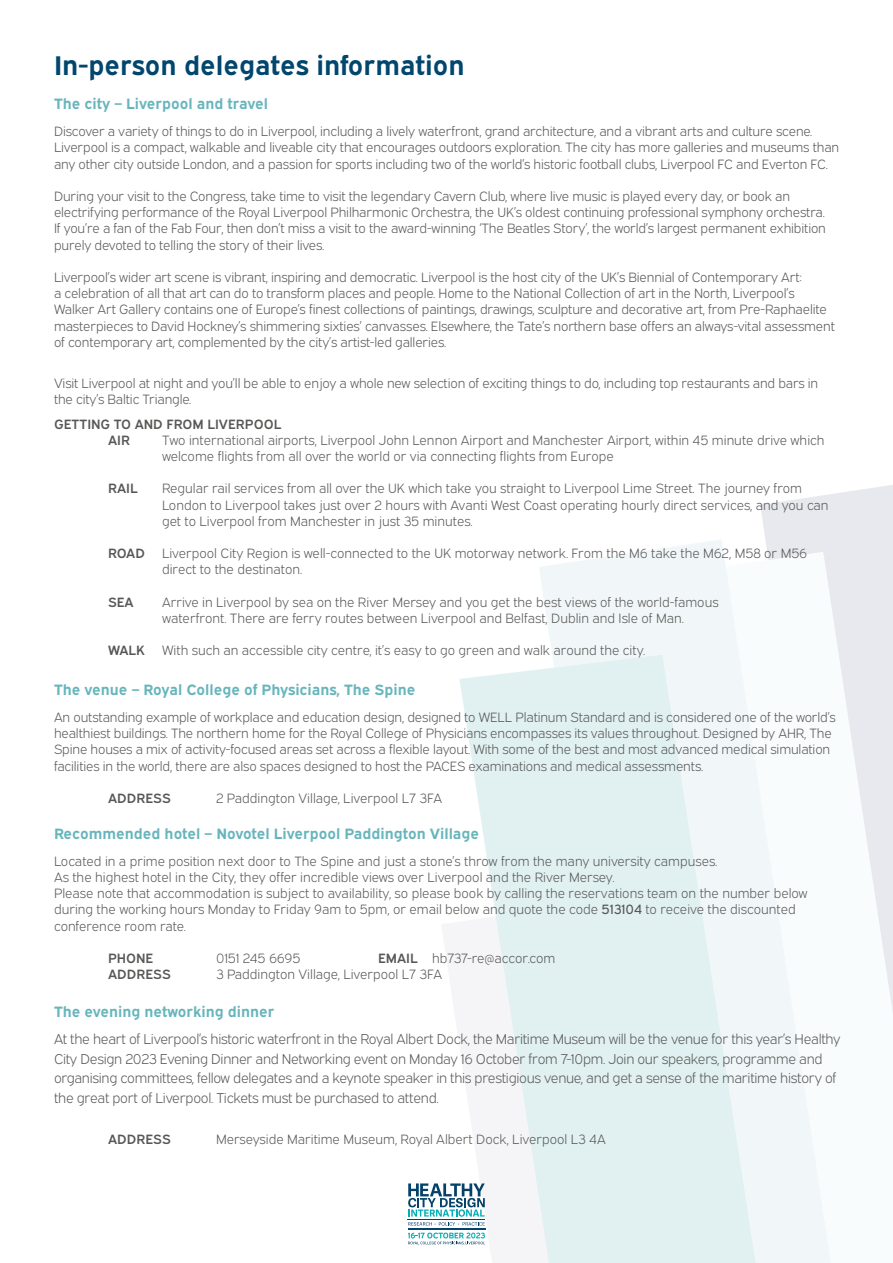
<style>
.page{position:relative;width:893px;height:1263px;background:#fff}
.page>*{position:absolute;margin:0;border:0;box-sizing:border-box;transform-origin:0 0}
.t1{font:700 27px "Expressway Rg";color:#01466d}
.t2{font:700 15px "Expressway Rg";color:#67b5bc}
.t3{font:14.25px/19.5px "Expressway Lt";letter-spacing:-.02em;color:#575756}
.t4{font:13.5px/16.2px "Expressway Lt";letter-spacing:-.01em;color:#575756}
.t5{font:13.5px/16.2px "Expressway Sb";color:#575756}
.s1{font-family:"Expressway Rg"}
.s2{font-family:"Expressway Sb"}
</style>
<div class="page">
<svg style="left:760px;top:485px;width:133px;height:67px;fill:#e7e9ee"></svg>
<svg style="left:871px;top:552px;width:22px;height:461px;fill:#e7e9ee"></svg>
<svg style="left:539px;top:539px;width:332px;height:724px"></svg>
<svg style="left:459px;top:655px;width:327px;height:608px;fill:#e1f0f1"></svg>
<hr style="left:408px;top:1228px;width:77px;height:1px;background:#05426a">
<svg style="left:408px;top:1183px;width:77px;height:43px"></svg>
<svg style="left:408px;top:1232px;width:77px;height:13px"></svg>
<h1 class="t1" style="left:54px;top:44px;width:412px">In-person delegates information</h1>
<p class="t2" style="left:54px;top:92px;width:216px">The city – Liverpool and travel</p>
<p class="t4" style="left:54px;top:122px;width:787px">Discover a variety of things to do in Liverpool, including a lively waterfront, grand architecture, and a vibrant arts and culture scene.<br>Liverpool is a compact, walkable and liveable city that encourages outdoors exploration. The city has more galleries and museums than any other city outside London, and a passion for sports including two of the world’s historic football clubs, Liverpool FC and Everton FC.</p>
<p class="t4" style="left:54px;top:187px;width:773px">During your visit to the Congress, take time to visit the legendary Cavern Club, where live music is played every day, or book an electrifying performance of the Royal Liverpool Philharmonic Orchestra, the UK’s oldest continuing professional symphony orchestra.<br>If you’re a fan of the Fab Four, then don’t miss a visit to the award-winning ‘The Beatles Story’, the world’s largest permanent exhibition purely devoted to telling the story of their lives.</p>
<p class="t4" style="left:54px;top:268px;width:782px">Liverpool’s wider art scene is vibrant, inspiring and democratic. Liverpool is the host city of the UK’s Biennial of Contemporary Art:<br>a celebration of all that art can do to transform places and people. Home to the National Collection of art in the North, Liverpool’s Walker Art Gallery contains one of Europe’s finest collections of paintings, drawings, sculpture and decorative art, from Pre-Raphaelite masterpieces to David Hockney’s shimmering sixties’ canvasses. Elsewhere, the Tate’s northern base offers an always-vital assessment of contemporary art, complemented by the city’s artist-led galleries.</p>
<p class="t4" style="left:54px;top:373px;width:766px">Visit Liverpool at night and you’ll be able to enjoy a whole new selection of exciting things to do, including top restaurants and bars in the city’s Baltic Triangle.</p>
<p class="t5" style="left:108px;top:414px;width:175px;text-indent:-54px">GETTING TO AND FROM LIVERPOOL<br>AIR</p>
<p class="t4" style="left:162px;top:431px;width:664px">Two international airports, Liverpool John Lennon Airport and Manchester Airport, within 45 minute drive which welcome flights from all over the world or via connecting flights from Europe</p>
<p class="t5" style="left:108px;top:479px;width:31px">RAIL</p>
<p class="t4" style="left:162px;top:479px;width:668px">Regular rail services from all over the UK which take you straight to Liverpool Lime Street. The journey from<br>London to Liverpool takes just over 2 hours with Avanti West Coast operating hourly direct services, and you can get to Liverpool from Manchester in just 35 minutes.</p>
<p class="t5" style="left:108px;top:544px;width:39px">ROAD</p>
<p class="t4" style="left:162px;top:544px;width:647px">Liverpool City Region is well-connected to the UK motorway network. From the M6 take the M62, M58 or M56 direct to the destinaton.</p>
<p class="t5" style="left:108px;top:592px;width:27px">SEA</p>
<p class="t4" style="left:162px;top:593px;width:558px">Arrive in Liverpool by sea on the River Mersey and you get the best views of the world-famous waterfront. There are ferry routes between Liverpool and Belfast, Dublin and Isle of Man.</p>
<p class="t5" style="left:108px;top:641px;width:39px">WALK</p>
<p class="t4" style="left:162px;top:641px;width:485px">With such an accessible city centre, it’s easy to go green and walk around the city.</p>
<p class="t2" style="left:54px;top:677px;width:363px">The venue – Royal College of Physicians, The Spine</p>
<p class="t4" style="left:54px;top:708px;width:783px">An outstanding example of workplace and education design, designed to WELL Platinum Standard and is considered one of the world’s healthiest buildings. The northern home for the Royal College of Physicians encompasses its values throughout. Designed by AHR, The Spine houses a mix of activity-focused areas set across a flexible layout. With some of the best and most advanced medical simulation facilities in the world, there are also spaces designed to host the PACES examinations and medical assessments.</p>
<p class="t5" style="left:108px;top:789px;width:64px">ADDRESS</p>
<p class="t4" style="left:216px;top:789px;width:228px">2 Paddington Village, Liverpool L7 3FA</p>
<p class="t2" style="left:54px;top:821px;width:427px">Recommended hotel – Novotel Liverpool Paddington Village</p>
<p class="t4" style="left:54px;top:852px;width:755px">Located in a prime position next door to The Spine and just a stone’s throw from the many university campuses.<br>As the highest hotel in the City, they offer incredible views over Liverpool and the River Mersey.<br>Please note that accommodation is subject to availability, so please book by calling the reservations team on the number below during the working hours Monday to Friday 9am to 5pm, or email below and quote the code <span class="s1">513104</span> to receive the discounted conference room rate.</p>
<p class="t5" style="left:108px;top:949px;width:47px">PHONE</p>
<p class="t4" style="left:216px;top:949px;width:86px">0151 245 6695</p>
<p class="t4" style="left:378px;top:949px;width:179px"><span class="s2">EMAIL</span> hb737-re@accor.com</p>
<p class="t5" style="left:108px;top:965px;width:64px">ADDRESS</p>
<p class="t4" style="left:216px;top:965px;width:228px">3 Paddington Village, Liverpool L7 3FA</p>
<p class="t2" style="left:54px;top:999px;width:222px">The evening networking dinner</p>
<p class="t3" style="left:54px;top:1028px;width:788px">At the heart of Liverpool’s historic waterfront in the Royal Albert Dock, the Maritime Museum will be the venue for this year’s Healthy City Design 2023 Evening Dinner and Networking event on Monday 16 October from 7-10pm. Join our speakers, programme and organising committees, fellow delegates and a keynote speaker in this prestigious venue, and get a sense of the maritime history of the great port of Liverpool. Tickets must be purchased to attend.</p>
<p class="t5" style="left:108px;top:1129px;width:64px">ADDRESS</p>
<p class="t4" style="left:216px;top:1129px;width:391px">Merseyside Maritime Museum, Royal Albert Dock, Liverpool L3 4A</p>
</div>
